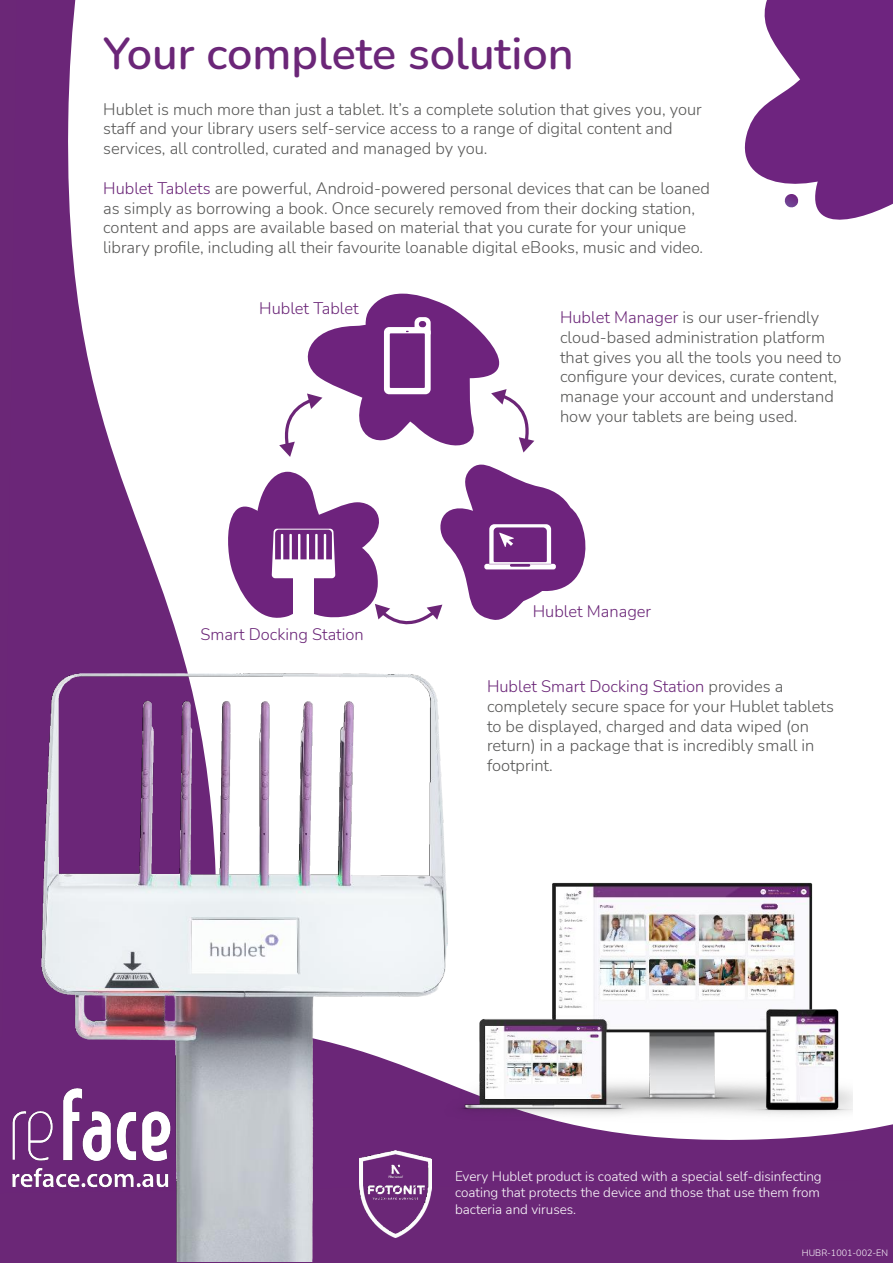
<style>
.page{position:relative;width:893px;height:1263px;background:#fff}
.page>*{position:absolute;margin:0;border:0;box-sizing:border-box;transform-origin:0 0}
.t1{font:600 45px "Nunito";color:#6b2678}
.t2{font:300 16.5px/19.8px "Nunito";color:#575756}
.t3{font:300 16.5px "Nunito";color:#6b2678}
.t4{font:300 13.5px/16.2px "Nunito";color:#fff}
.t5{font:300 9px "Nunito";color:#fff}
.s1{color:#6b2678}
</style>
<div class="page">
<svg style="left:279px;top:294px;width:256px;height:163px"></svg>
<svg style="left:228px;top:465px;width:358px;height:160px"></svg>
<svg style="left:0;top:0;width:222px;height:1019px;fill:#6b2778"></svg>
<div style="left:0;top:1166px;width:893px;height:97px;background:#6b2777"></div>
<svg style="left:0;top:1019px;width:893px;height:147px;fill:#6b2678"></svg>
<img style="left:41px;top:674px;width:402px;height:587px">
<img style="left:402px;top:801px;width:451px;height:381px">
<svg style="left:744px;top:0;width:149px;height:220px"></svg>
<img style="left:360px;top:1150px;width:71px;height:88px">
<img style="left:8px;top:1083px;width:164px;height:110px">
<h1 class="t1" style="left:103px;top:21px;width:472px">Your complete solution</h1>
<p class="t2" style="left:103px;top:98px;width:600px">Hublet is much more than just a tablet. It’s a complete solution that gives you, your staff and your library users self-service access to a range of digital content and services, all controlled, curated and managed by you.</p>
<p class="t2" style="left:103px;top:177px;width:608px"><span class="s1">Hublet Tablets</span> are powerful, Android-powered personal devices that can be loaned as simply as borrowing a book. Once securely removed from their docking station, content and apps are available based on material that you curate for your unique library profile, including all their favourite loanable digital eBooks, music and video.</p>
<p class="t3" style="left:259px;top:297px;width:101px">Hublet Tablet</p>
<p class="t3" style="left:200px;top:622px;width:165px">Smart Docking Station</p>
<p class="t2" style="left:560px;top:307px;width:283px"><span class="s1">Hublet Manager</span> is our user-friendly cloud-based administration platform that gives you all the tools you need to configure your devices, curate content, manage your account and understand how your tablets are being used.</p>
<p class="t3" style="left:533px;top:600px;width:120px">Hublet Manager</p>
<p class="t2" style="left:487px;top:676px;width:348px"><span class="s1">Hublet Smart Docking Station</span> provides a completely secure space for your Hublet tablets to be displayed, charged and data wiped (on return) in a package that is incredibly small in footprint.</p>
<p class="t4" style="left:455px;top:1168px;width:368px">Every Hublet product is coated with a special self-disinfecting coating that protects the device and those that use them from bacteria and viruses.</p>
<p class="t5" style="left:802px;top:1247px;width:88px">HUBR-1001-002-EN</p>
</div>
